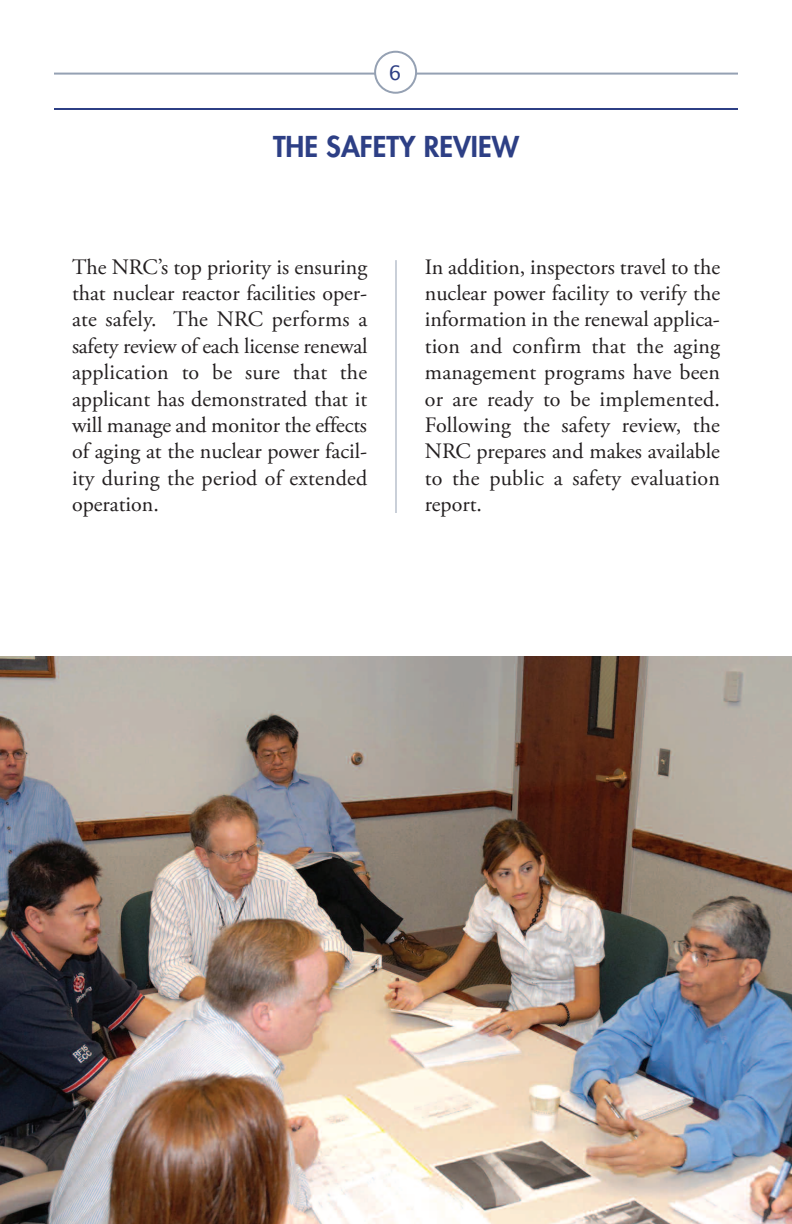
<style>
.page{position:relative;width:792px;height:1224px;background:#fff}
.page>*{position:absolute;margin:0;border:0;box-sizing:border-box;transform-origin:0 0}
.t1{font:800 28px "Futura Std";color:#2d3f85}
.t2{font:22px/26.4px "Adobe Garamond Pro";letter-spacing:.01em;color:#231f20;text-align:justify}
.t3{font:20px "Lucida Grande";color:#2d3f85}
</style>
<div class="page">
<hr style="left:54px;top:108px;width:684px;height:2px;background:#2d3f85">
<img style="left:0;top:657px;width:792px;height:567px">
<hr style="left:396px;top:260px;width:1px;height:253px;background:#95a1b3">
<hr style="left:54px;top:73px;width:684px;height:2px;background:#95a1b3">
<svg style="left:374px;top:51px;width:43px;height:43px"></svg>
<p class="t3" style="left:389px;top:61px;width:14px">6</p>
<p class="t1" style="left:273px;top:133px;width:248px">THE SAFETY REVIEW</p>
<p class="t2" style="left:72px;top:255px;width:297px">The NRC’s top priority is ensuring that nuclear reactor facilities oper&shy;ate safely. The NRC performs a safety review of each license renewal application to be sure that the applicant has demonstrated that it will manage and monitor the effects of aging at the nuclear power facil&shy;ity during the period of extended operation.</p>
<p class="t2" style="left:425px;top:255px;width:297px">In addition, inspectors travel to the nuclear power facility to verify the information in the renewal applica&shy;tion and confirm that the aging management programs have been or are ready to be implemented.<br>Following the safety review, the NRC prepares and makes available to the public a safety evaluation report.</p>
</div>
